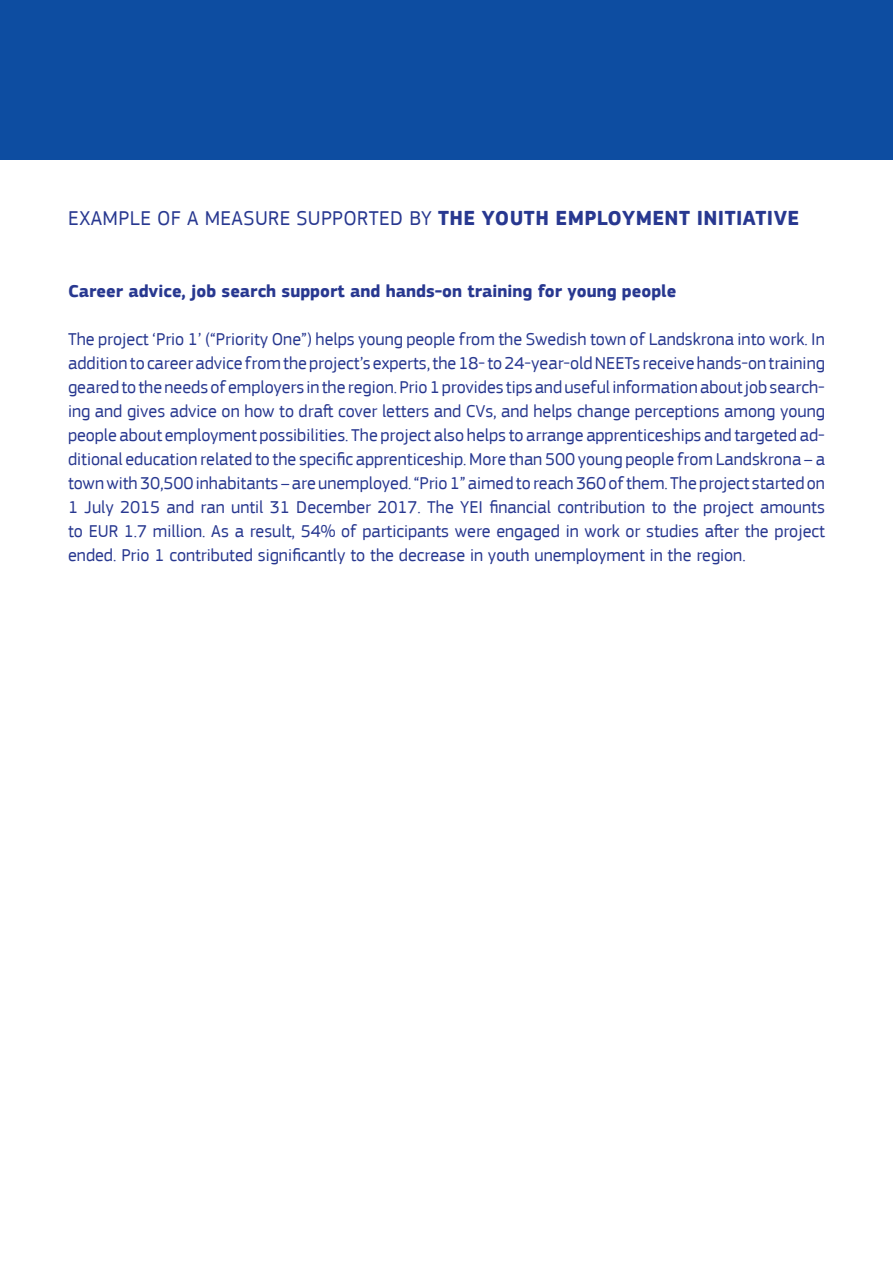
<style>
.page{position:relative;width:893px;height:1263px;background:#fff}
.page>*{position:absolute;margin:0;border:0;box-sizing:border-box;transform-origin:0 0}
.t1{font:21px "EC Square Sans Pro";letter-spacing:.02em;color:#283890}
.t2{font:18px/24px "EC Square Sans Pro";color:#283890;text-align:justify}
.t3{font:700 18px "EC Square Sans Pro";color:#283890}
.s1{font-weight:700}
</style>
<div class="page">
<div style="left:0;top:0;width:893px;height:160px;background:#0d4da1"></div>
<p class="t1" style="left:68px;top:205px;width:732px">EXAMPLE OF A MEASURE SUPPORTED BY <span class="s1">THE YOUTH EMPLOYMENT INITIATIVE</span></p>
<p class="t3" style="left:68px;top:280px;width:610px">Career advice, job search support and hands-on training for young people</p>
<p class="t2" style="left:68px;top:327px;width:758px">The project ‘Prio 1’ (“Priority One”) helps young people from the Swedish town of Landskrona into work. In addition to career advice from the project’s experts, the 18- to 24-year-old NEETs receive hands-on training geared to the needs of employers in the region. Prio 1 provides tips and useful information about job search&shy;ing and gives advice on how to draft cover letters and CVs, and helps change perceptions among young people about employment possibilities. The project also helps to arrange apprenticeships and targeted ad&shy;ditional education related to the specific apprenticeship. More than 500 young people from Landskrona – a town with 30,500 inhabitants – are unemployed. “Prio 1” aimed to reach 360 of them. The project started on 1 July 2015 and ran until 31 December 2017. The YEI financial contribution to the project amounts to EUR 1.7 million. As a result, 54% of participants were engaged in work or studies after the project ended. Prio 1 contributed significantly to the decrease in youth unemployment in the region.</p>
</div>
